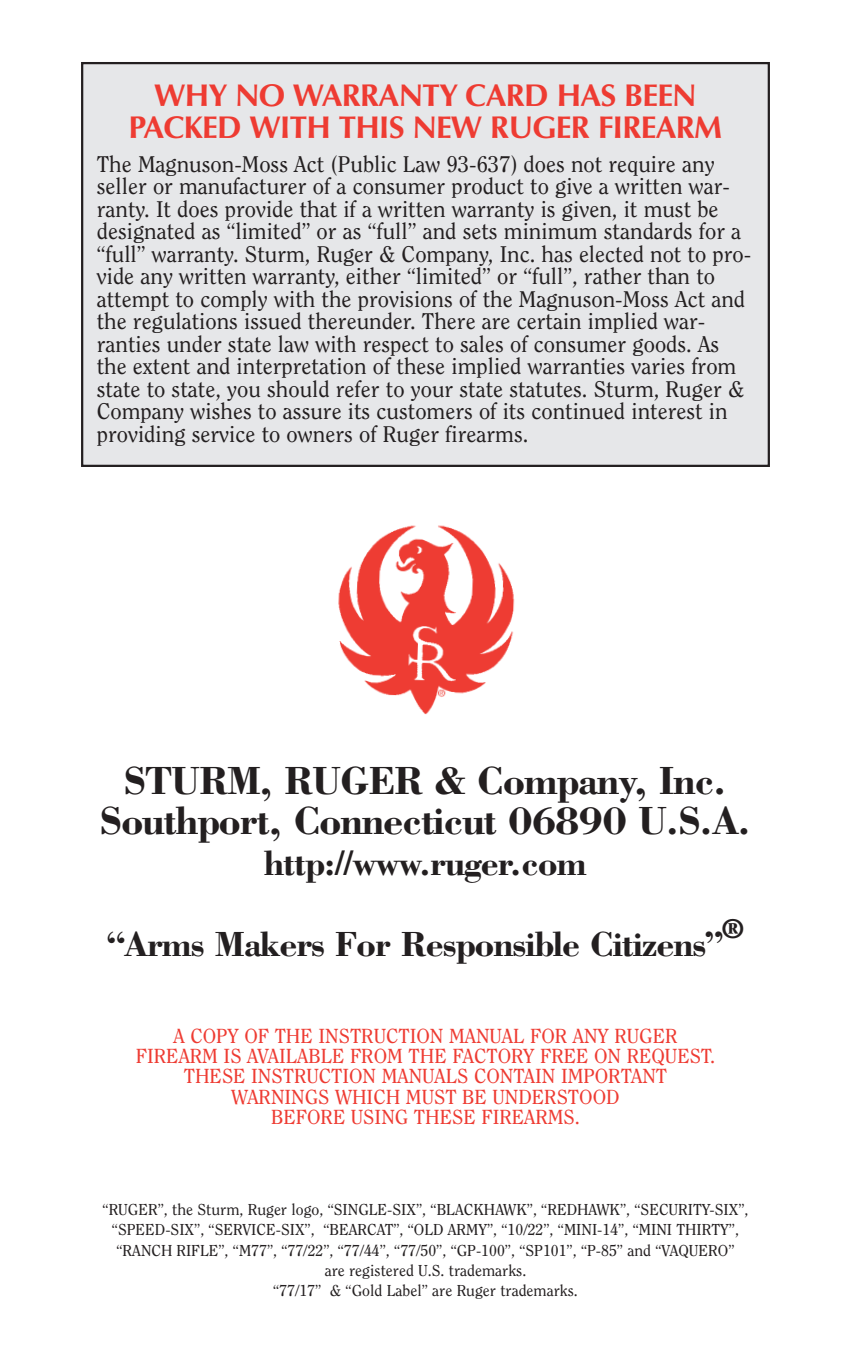
<style>
.page{position:relative;width:851px;height:1359px;background:#fff}
.page>*{position:absolute;margin:0;border:0;box-sizing:border-box;transform-origin:0 0}
.t1{font:700 40.5px/40.5px "Bodoni";letter-spacing:-.03em;color:#231f20;text-align:center}
.t2{font:700 36px "Bodoni";letter-spacing:-.03em;color:#231f20}
.t3{font:700 31.5px/31.5px "Optima";letter-spacing:-.03em;color:#ee3b32;text-align:center}
.t4{font:italic 27px "Bodoni Poster";color:#231f20}
.t5{font:22.5px/22.5px "Clearface";color:#231f20}
.t6{font:20.25px/20.2px "Clearface";color:#ee3b32;text-align:center}
.t7{font:15.75px/20.2px "Clearface";color:#231f20;text-align:center}
</style>
<div class="page">
<div style="left:82px;top:63px;width:686px;height:403px;background:#e6e7e9"></div>
<div style="left:81px;top:62px;width:689px;height:405px;border:2px solid #231f20"></div>
<img style="left:338px;top:525px;width:177px;height:190px">
<h3 class="t3" style="left:129px;top:83px;width:595px">WHY NO WARRANTY CARD HAS BEEN<br>PACKED WITH THIS NEW RUGER FIREARM</h3>
<p class="t5" style="left:97px;top:154px;width:656px">The Magnuson-Moss Act (Public Law 93-637) does not require any seller or manufacturer of a consumer product to give a written war&shy;ranty. It does provide that if a written warranty is given, it must be designated as “limited” or as “full” and sets minimum standards for a “full” warranty. Sturm, Ruger &amp; Company, Inc. has elected not to pro&shy;vide any written warranty, either “limited” or “full”, rather than to attempt to comply with the provisions of the Magnuson-Moss Act and the regulations issued thereunder. There are certain implied war&shy;ranties under state law with respect to sales of consumer goods. As the extent and interpretation of these implied warranties varies from state to state, you should refer to your state statutes. Sturm, Ruger &amp; Company wishes to assure its customers of its continued interest in providing service to owners of Ruger firearms.</p>
<h1 class="t1" style="left:100px;top:764px;width:653px">STURM, RUGER &amp; Company, Inc.<br>Southport, Connecticut 06890 U.S.A.</h1>
<h2 class="t2" style="left:264px;top:850px;width:324px">http://www.ruger.com</h2>
<p class="t4" style="left:722px;top:919px;width:23px">®</p>
<h2 class="t2" style="left:107px;top:931px;width:617px">“Arms Makers For Responsible Citizens”</h2>
<p class="t6" style="left:136px;top:1027px;width:580px">A COPY OF THE INSTRUCTION MANUAL FOR ANY RUGER FIREARM IS AVAILABLE FROM THE FACTORY FREE ON REQUEST.<br>THESE INSTRUCTION MANUALS CONTAIN IMPORTANT WARNINGS WHICH MUST BE UNDERSTOOD<br>BEFORE USING THESE FIREARMS.</p>
<p class="t7" style="left:103px;top:1201px;width:647px">“RUGER”, the Sturm, Ruger logo, “SINGLE-SIX”, “BLACKHAWK”, “REDHAWK”, “SECURITY-SIX”, “SPEED-SIX”, “SERVICE-SIX”, “BEARCAT”, “OLD ARMY”, “10/22”, “MINI-14”, “MINI THIRTY”, “RANCH RIFLE”, “M77”, “77/22”, “77/44”, “77/50”, “GP-100”, “SP101”, “P-85” and “VAQUERO”<br>are registered U.S. trademarks.<br>“77/17” &amp; “Gold Label” are Ruger trademarks.</p>
</div>
